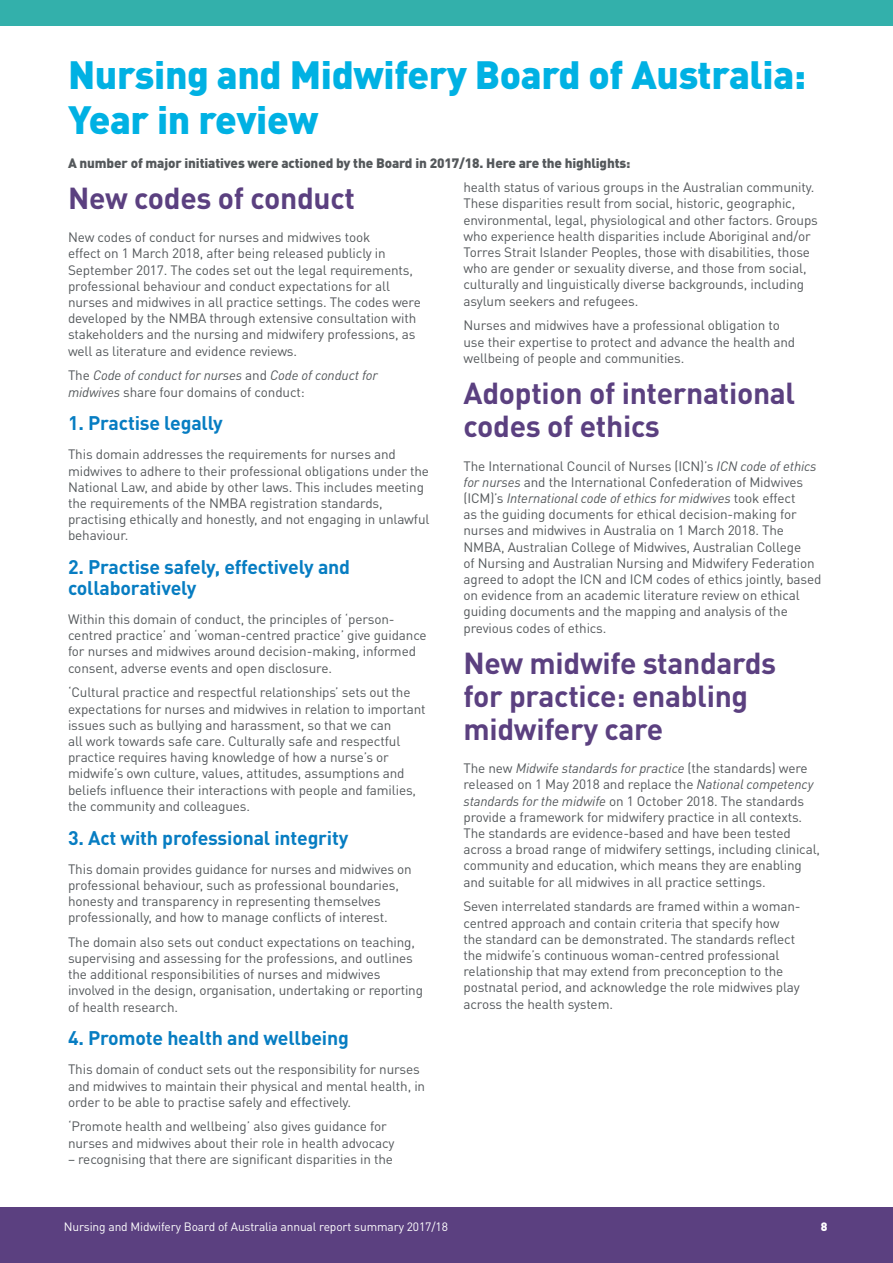
<style>
.page{position:relative;width:893px;height:1263px;background:#fff}
.page>*{position:absolute;margin:0;border:0;box-sizing:border-box;transform-origin:0 0}
.t1{font:900 39px/45px "DINOT";letter-spacing:-.01em;color:#00b1e3}
.t2{font:700 30px/33px "DINOT";letter-spacing:-.01em;color:#5b4080}
.t3{font:700 19.5px/21px "DINOT";letter-spacing:-.01em;color:#077dc2}
.t4{font:13.5px/16.2px "DINOT";letter-spacing:-.01em;color:#54585b}
.t5{font:900 13.5px "DINOT";letter-spacing:-.01em;color:#54585b}
.t6{font:italic 13.5px/16.2px "DINOT";letter-spacing:-.01em;color:#54585b}
.t7{font:12px "DINOT";letter-spacing:-.01em;color:#fff}
.t8{font:900 12px "DINOT";color:#fff}
.s1{font-style:normal}
.s2{font-style:italic}
</style>
<div class="page">
<div style="left:0;top:0;width:893px;height:26px;background:#33b0ab"></div>
<div style="left:0;top:1208px;width:893px;height:55px;background:#5b4080"></div>
<h1 class="t1" style="left:68px;top:51px;width:740px">Nursing and Midwifery Board of Australia:<br>Year in review</h1>
<p class="t5" style="left:68px;top:154px;width:564px">A number of major initiatives were actioned by the Board in 2017/18. Here are the highlights:</p>
<h2 class="t2" style="left:68px;top:181px;width:289px">New codes of conduct</h2>
<p class="t4" style="left:68px;top:229px;width:354px">New codes of conduct for nurses and midwives took<br>effect on 1 March 2018, after being released publicly in September 2017. The codes set out the legal requirements, professional behaviour and conduct expectations for all nurses and midwives in all practice settings. The codes were developed by the NMBA through extensive consultation with stakeholders and the nursing and midwifery professions, as well as literature and evidence reviews.</p>
<p class="t6" style="left:68px;top:367px;width:311px"><span class="s1">The</span> Code of conduct for nurses <span class="s1">and</span> Code of conduct for midwives <span class="s1">share four domains of conduct:</span></p>
<h3 class="t3" style="left:68px;top:412px;width:156px">1. Practise legally</h3>
<p class="t4" style="left:68px;top:446px;width:363px">This domain addresses the requirements for nurses and midwives to adhere to their professional obligations under the National Law, and abide by other laws. This includes meeting the requirements of the NMBA registration standards, practising ethically and honestly, and not engaging in unlawful behaviour.</p>
<h3 class="t3" style="left:68px;top:556px;width:284px">2. Practise safely, effectively and collaboratively</h3>
<p class="t4" style="left:68px;top:611px;width:360px">Within this domain of conduct, the principles of ‘person&shy;centred practice’ and ‘woman-centred practice’ give guidance for nurses and midwives around decision-making, informed consent, adverse events and open disclosure.</p>
<p class="t4" style="left:68px;top:684px;width:359px">‘Cultural practice and respectful relationships’ sets out the expectations for nurses and midwives in relation to important issues such as bullying and harassment, so that we can<br>all work towards safe care. Culturally safe and respectful practice requires having knowledge of how a nurse’s or midwife’s own culture, values, attitudes, assumptions and beliefs influence their interactions with people and families, the community and colleagues.</p>
<h3 class="t3" style="left:68px;top:826px;width:282px">3. Act with professional integrity</h3>
<p class="t4" style="left:68px;top:860px;width:345px">This domain provides guidance for nurses and midwives on professional behaviour, such as professional boundaries, honesty and transparency in representing themselves professionally, and how to manage conflicts of interest.</p>
<p class="t4" style="left:68px;top:933px;width:357px">The domain also sets out conduct expectations on teaching, supervising and assessing for the professions, and outlines the additional responsibilities of nurses and midwives involved in the design, organisation, undertaking or reporting of health research.</p>
<h3 class="t3" style="left:68px;top:1027px;width:282px">4. Promote health and wellbeing</h3>
<p class="t4" style="left:68px;top:1061px;width:359px">This domain of conduct sets out the responsibility for nurses and midwives to maintain their physical and mental health, in order to be able to practise safely and effectively.</p>
<p class="t4" style="left:68px;top:1118px;width:328px">‘Promote health and wellbeing’ also gives guidance for nurses and midwives about their role in health advocacy</p>
<p class="t4" style="left:68px;top:1151px;width:327px">– recognising that there are significant disparities in the</p>
<p class="t4" style="left:463px;top:179px;width:356px">health status of various groups in the Australian community.<br>These disparities result from social, historic, geographic, environmental, legal, physiological and other factors. Groups who experience health disparities include Aboriginal and/or Torres Strait Islander Peoples, those with disabilities, those who are gender or sexuality diverse, and those from social, culturally and linguistically diverse backgrounds, including asylum seekers and refugees.</p>
<p class="t4" style="left:463px;top:317px;width:333px">Nurses and midwives have a professional obligation to use their expertise to protect and advance the health and wellbeing of people and communities.</p>
<h2 class="t2" style="left:463px;top:376px;width:333px">Adoption of international codes of ethics</h2>
<p class="t4" style="left:463px;top:457px;width:360px">The International Council of Nurses (ICN)’s <span class="s2">ICN code of ethics for nurses</span> and the International Confederation of Midwives (ICM)’s <span class="s2">International code of ethics for midwives</span> took effect<br>as the guiding documents for ethical decision-making for nurses and midwives in Australia on 1 March 2018. The NMBA, Australian College of Midwives, Australian College<br>of Nursing and Australian Nursing and Midwifery Federation agreed to adopt the ICN and ICM codes of ethics jointly, based on evidence from an academic literature review on ethical guiding documents and the mapping and analysis of the previous codes of ethics.</p>
<h2 class="t2" style="left:463px;top:646px;width:314px">New midwife standards for practice: enabling midwifery care</h2>
<p class="t4" style="left:463px;top:760px;width:358px">The new <span class="s2">Midwife standards for practice</span> (the standards) were released on 1 May 2018 and replace the <span class="s2">National competency standards for the midwife</span> on 1 October 2018. The standards provide a framework for midwifery practice in all contexts.<br>The standards are evidence-based and have been tested across a broad range of midwifery settings, including clinical, community and education, which means they are enabling and suitable for all midwives in all practice settings.</p>
<p class="t4" style="left:463px;top:898px;width:339px">Seven interrelated standards are framed within a woman&shy;centred approach and contain criteria that specify how the standard can be demonstrated. The standards reflect the midwife’s continuous woman-centred professional relationship that may extend from preconception to the postnatal period, and acknowledge the role midwives play across the health system.</p>
<p class="t7" style="left:64px;top:1219px;width:386px">Nursing and Midwifery Board of Australia annual report summary 2017/18</p>
<p class="t8" style="left:821px;top:1219px;width:8px">8</p>
</div>
